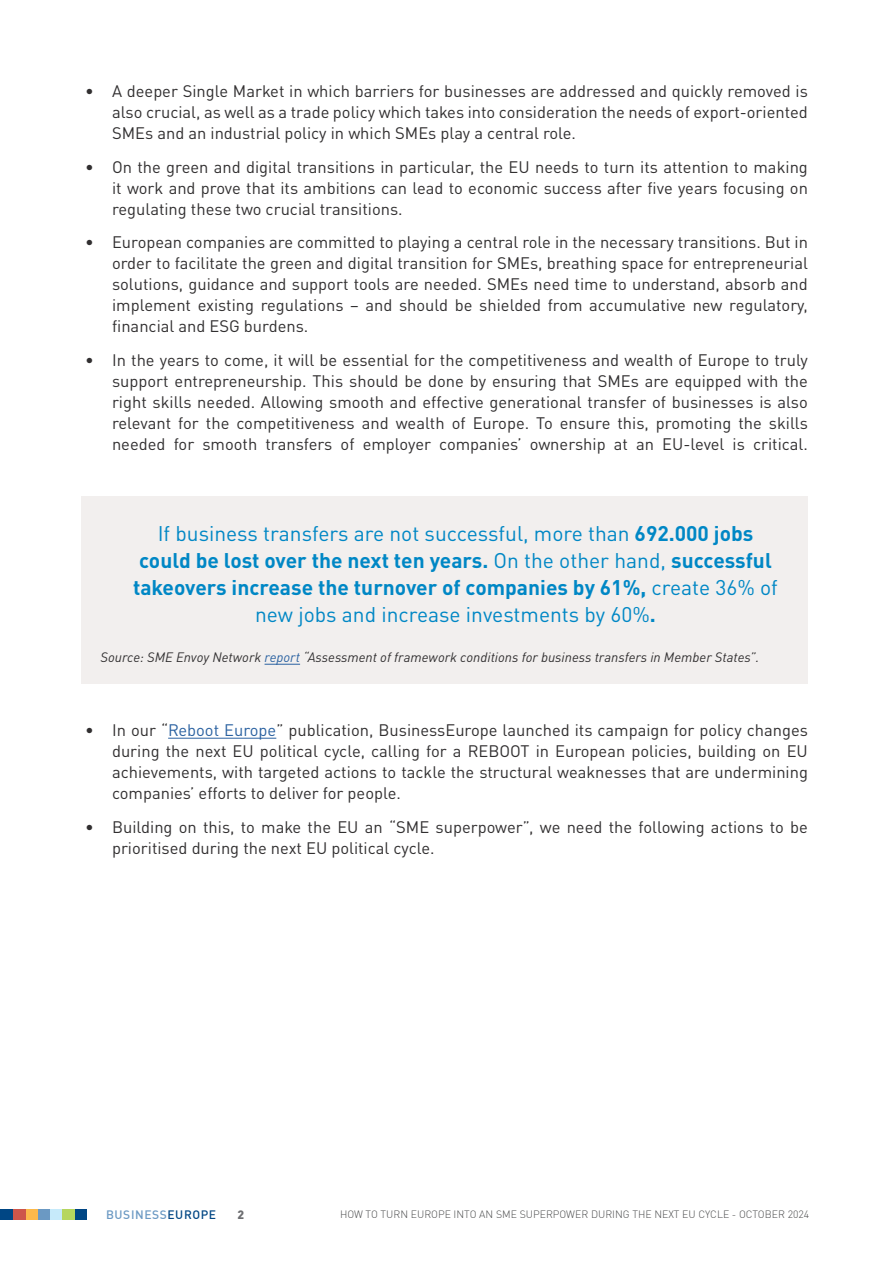
<style>
.page{position:relative;width:893px;height:1263px;background:#fff}
.page>*{position:absolute;margin:0;border:0;box-sizing:border-box;transform-origin:0 0}
.Body{font:21px/27px "DIN Pro";color:#0087c5;text-align:center}
.t1{font:16.5px/21px "DIN Pro";color:#312f30;text-align:justify}
.Body-2{font:italic 13.5px "DIN Pro";color:#312f30}
.t2{font:500 12px "DIN";letter-spacing:.05em;color:#6b99c3}
.t3{font:900 12px "DIN";color:#6c6d70}
.t4{font:300 10.5px "DIN";color:#4b4c4d}
.s1{font-weight:700}
.s2{color:#2b62a1}
.s3{color:#004684}
</style>
<div class="page">
<div style="left:74px;top:1209px;width:13px;height:11px;background:#004684"></div>
<div style="left:62px;top:1209px;width:12px;height:11px;background:#b6d65f"></div>
<div style="left:50px;top:1209px;width:12px;height:11px;background:#c6eafa"></div>
<div style="left:37px;top:1209px;width:13px;height:11px;background:#6b99c3"></div>
<div style="left:25px;top:1209px;width:12px;height:11px;background:#fcb94b"></div>
<div style="left:13px;top:1209px;width:12px;height:11px;background:#cd564b"></div>
<div style="left:0;top:1209px;width:13px;height:11px;background:#004684"></div>
<hr style="left:168px;top:738px;width:108px;height:1px;background:#2b62a1">
<div style="left:81px;top:496px;width:727px;height:188px;background:#f2efee"></div>
<hr style="left:265px;top:664px;width:35px;height:1px;background:#2b62a1">
<p class="t1" style="left:112px;top:79px;width:697px;text-indent:-27px">• A deeper Single Market in which barriers for businesses are addressed and quickly removed is also crucial, as well as a trade policy which takes into consideration the needs of export-oriented SMEs and an industrial policy in which SMEs play a central role.</p>
<p class="t1" style="left:112px;top:154px;width:697px;text-indent:-27px">• On the green and digital transitions in particular, the EU needs to turn its attention to making it work and prove that its ambitions can lead to economic success after five years focusing on regulating these two crucial transitions.</p>
<p class="t1" style="left:112px;top:230px;width:697px;text-indent:-27px">• European companies are committed to playing a central role in the necessary transitions. But in order to facilitate the green and digital transition for SMEs, breathing space for entrepreneurial solutions, guidance and support tools are needed. SMEs need time to understand, absorb and implement existing regulations – and should be shielded from accumulative new regulatory, financial and ESG burdens.</p>
<p class="t1" style="left:112px;top:348px;width:697px;text-indent:-27px">• In the years to come, it will be essential for the competitiveness and wealth of Europe to truly support entrepreneurship. This should be done by ensuring that SMEs are equipped with the right skills needed. Allowing smooth and effective generational transfer of businesses is also relevant for the competitiveness and wealth of Europe. To ensure this, promoting the skills needed for smooth transfers of employer companies’ ownership at an EU-level is critical.</p>
<p class="Body" style="left:133px;top:517px;width:646px">If business transfers are not successful, more than <span class="s1">692.000 jobs could be lost over the next ten years.</span> On the other hand, <span class="s1">successful takeovers increase the turnover of companies by 61%,</span> create 36% of new jobs and increase investments by 60%<span class="s1">.</span></p>
<p class="Body-2" style="left:100px;top:647px;width:660px">Source: SME Envoy Network <span class="s2">report</span> “Assessment of framework conditions for business transfers in Member States”.</p>
<p class="t1" style="left:112px;top:718px;width:697px;text-indent:-27px">• In our “<span class="s2">Reboot Europe</span>” publication, BusinessEurope launched its campaign for policy changes during the next EU political cycle, calling for a REBOOT in European policies, building on EU achievements, with targeted actions to tackle the structural weaknesses that are undermining companies’ efforts to deliver for people.</p>
<p class="t1" style="left:112px;top:814px;width:697px;text-indent:-27px">• Building on this, to make the EU an “SME superpower”, we need the following actions to be prioritised during the next EU political cycle.</p>
<p class="t2" style="left:106px;top:1207px;width:112px">BUSINESS<span class="s3">EUROPE</span></p>
<p class="t3" style="left:237px;top:1207px;width:8px">2</p>
<p class="t4" style="left:340px;top:1208px;width:471px">HOW TO TURN EUROPE INTO AN SME SUPERPOWER DURING THE NEXT EU CYCLE - OCTOBER 2024</p>
</div>
